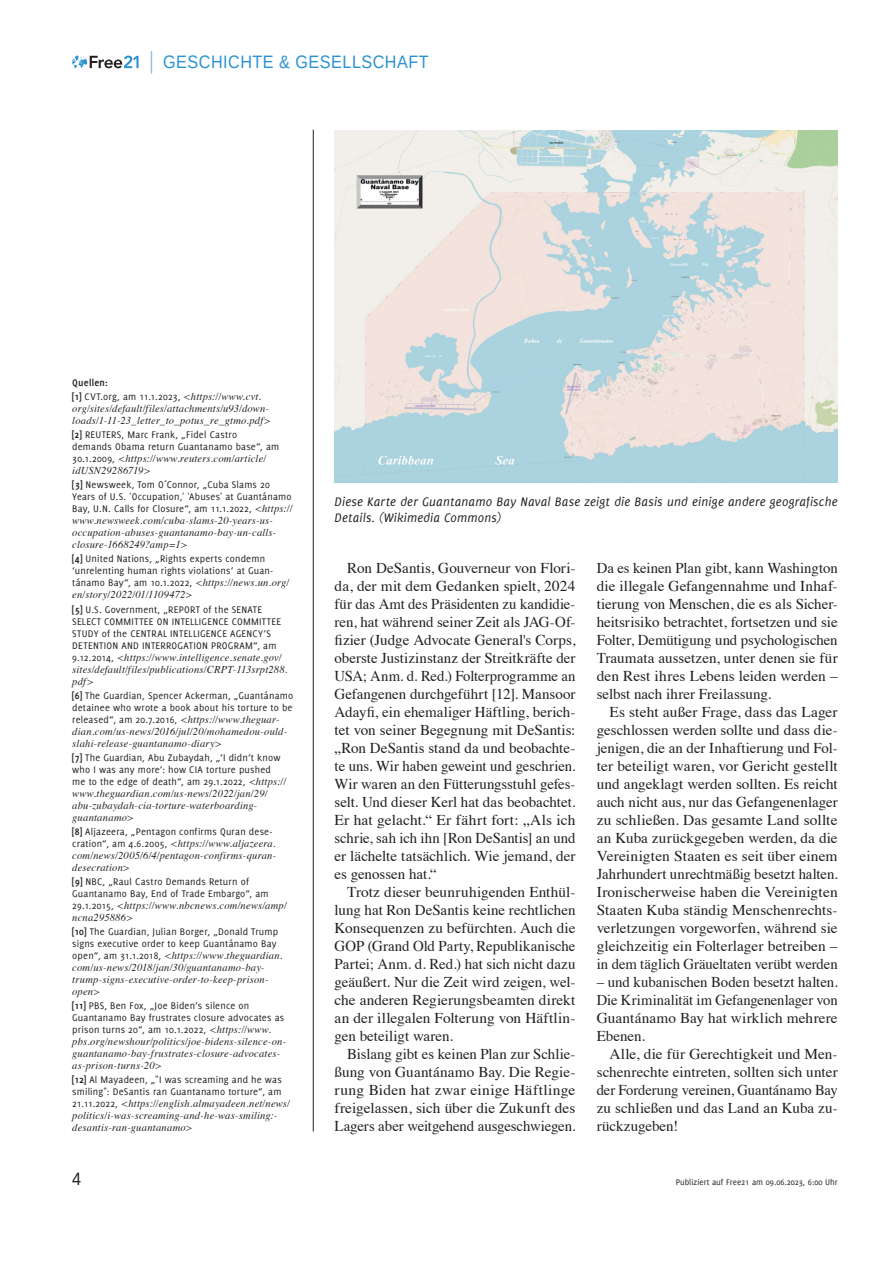
<style>
.page{position:relative;width:893px;height:1263px;background:#fff}
.page>*{position:absolute;margin:0;border:0;box-sizing:border-box;transform-origin:0 0}
.t1{font:18px "Liberation Sans";letter-spacing:.03em;color:#2b93d1;scale:.9 1}
.t2{font:18px "Liberation Sans";color:#231f20;scale:.9 1}
.t3{font:15px/18px "Times";color:#231f20;text-align:justify}
.t4{font:italic 13.5px/15px "Delicious";letter-spacing:.015em;color:#231f20}
.t5{font:10.5px/12px "Delicious";letter-spacing:.015em;color:#231f20}
.t6{font:italic 10.5px/12px "Times";letter-spacing:.02em;color:#231f20}
.t7{font:9px "Delicious";color:#231f20}
.s1{font-weight:700}
.s2{font-family:"Times";font-style:italic}
.s3{font-family:"Delicious";font-style:normal}
</style>
<div class="page">
<svg style="left:72px;top:55px;width:67px;height:13px"></svg>
<svg style="left:151px;top:51px;width:1px;height:23px"></svg>
<img style="left:334px;top:130px;width:504px;height:352px">
<hr style="left:313px;top:130px;width:1px;height:1001px;background:#231f20">
<p class="t1" style="left:163px;top:51px;width:297px">GESCHICHTE &amp; GESELLSCHAFT</p>
<p class="t5" style="left:72px;top:375px;width:190px;line-height:14.1px"><span class="s1">Quellen:<br>[1]</span> CVT.org, am 11.1.2023, <span class="s2">&lt;https://www.cvt.</span></p>
<p class="t6" style="left:72px;top:402px;width:200px">org/sites/default/files/attachments/u93/down&shy;loads/1-11-23_letter_to_potus_re_gtmo.pdf&gt;</p>
<p class="t5" style="left:72px;top:428px;width:208px"><span class="s1">[2]</span> REUTERS, Marc Frank, „Fidel Castro demands Obama return Guantanamo base“, am</p>
<p class="t6" style="left:72px;top:452px;width:196px"><span class="s3">30.1.2009,</span> &lt;https://www.reuters.com/article/ idUSN29286719&gt;</p>
<p class="t5" style="left:72px;top:479px;width:222px"><span class="s1">[3]</span> Newsweek, Tom O´Connor, „Cuba Slams 20<br>Years of U.S. 'Occupation,' 'Abuses' at Guantánamo<br>Bay, U.N. Calls for Closure“, am 11.1.2022, <span class="s2">&lt;https://</span></p>
<p class="t6" style="left:72px;top:514px;width:206px">www.newsweek.com/cuba-slams-20-years-us&shy;occupation-abuses-guantanamo-bay-un-calls&shy;closure-1668249?amp=1&gt;</p>
<p class="t5" style="left:72px;top:553px;width:219px"><span class="s1">[4]</span> United Nations, „Rights experts condemn ‘unrelenting human rights violations’ at Guan&shy;tánamo Bay“, am 10.1.2022, <span class="s2">&lt;https://news.un.org/</span></p>
<p class="t6" style="left:72px;top:588px;width:122px">en/story/2022/01/1109472&gt;</p>
<p class="t5" style="left:72px;top:603px;width:210px"><span class="s1">[5]</span> U.S. Government, „REPORT of the SENATE SELECT COMMITTEE ON INTELLIGENCE COMMITTEE STUDY of the CENTRAL INTELLIGENCE AGENCY’S DETENTION AND INTERROGATION PROGRAM“, am</p>
<p class="t6" style="left:72px;top:650px;width:217px"><span class="s3">9.12.2014,</span> &lt;https://www.intelligence.senate.gov/ sites/default/files/publications/CRPT-113srpt288. pdf&gt;</p>
<p class="t5" style="left:72px;top:689px;width:222px;text-align:justify"><span class="s1">[6]</span> The Guardian, Spencer Ackerman, „Guantánamo detainee who wrote a book about his torture to be released“, am 20.7.2016, <span class="s2">&lt;https://www.theguar-</span></p>
<p class="t6" style="left:72px;top:724px;width:217px">dian.com/us-news/2016/jul/20/mohamedou-ould&shy;slahi-release-guantanamo-diary&gt;</p>
<p class="t5" style="left:72px;top:751px;width:216px"><span class="s1">[7]</span> The Guardian, Abu Zubaydah, „‘I didn’t know who I was any more’: how CIA torture pushed me to the edge of death“, am 29.1.2022, <span class="s2">&lt;https://</span></p>
<p class="t6" style="left:72px;top:787px;width:197px">www.theguardian.com/us-news/2022/jan/29/ abu-zubaydah-cia-torture-waterboarding&shy;guantanamo&gt;</p>
<p class="t5" style="left:72px;top:825px;width:202px"><span class="s1">[8]</span> Aljazeera, „Pentagon confirms Quran dese-</p>
<p class="t6" style="left:72px;top:837px;width:205px;text-align:justify"><span class="s3">cration“, am 4.6.2005,</span> &lt;https://www.aljazeera. com/news/2005/6/4/pentagon-confirms-quran&shy;desecration&gt;</p>
<p class="t5" style="left:72px;top:875px;width:198px"><span class="s1">[9]</span> NBC, „Raul Castro Demands Return of<br>Guantanamo Bay, End of Trade Embargo“, am</p>
<p class="t6" style="left:72px;top:899px;width:216px"><span class="s3">29.1.2015,</span> &lt;https://www.nbcnews.com/news/amp/ ncna295886&gt;</p>
<p class="t5" style="left:72px;top:926px;width:207px"><span class="s1">[10]</span> The Guardian, Julian Borger, „Donald Trump signs executive order to keep Guantánamo Bay</p>
<p class="t6" style="left:72px;top:949px;width:212px"><span class="s3">open“, am 31.1.2018,</span> &lt;https://www.theguardian. com/us-news/2018/jan/30/guantanamo-bay&shy;trump-signs-executive-order-to-keep-prison&shy;open&gt;</p>
<p class="t5" style="left:72px;top:1000px;width:214px"><span class="s1">[11]</span> PBS, Ben Fox, „Joe Biden’s silence on<br>Guantanamo Bay frustrates closure advocates as prison turns 20“, am 10.1.2022, <span class="s2">&lt;https://www.</span></p>
<p class="t6" style="left:72px;top:1035px;width:215px">pbs.org/newshour/politics/joe-bidens-silence-on&shy;guantanamo-bay-frustrates-closure-advocates&shy;as-prison-turns-20&gt;</p>
<p class="t5" style="left:72px;top:1074px;width:211px"><span class="s1">[12]</span> Al Mayadeen, „"I was screaming and he was smiling": DeSantis ran Guantanamo torture“, am</p>
<p class="t6" style="left:72px;top:1097px;width:219px"><span class="s3">21.11.2022,</span> &lt;https://english.almayadeen.net/news/ politics/i-was-screaming-and-he-was-smiling:- desantis-ran-guantanamo&gt;</p>
<p class="t4" style="left:334px;top:495px;width:505px">Diese Karte der Guantanamo Bay Naval Base zeigt die Basis und einige andere geografische<br>Details. (Wikimedia Commons)</p>
<p class="t3" style="left:334px;top:558px;width:242px;text-indent:13px">Ron DeSantis, Gouverneur von Flori&shy;da, der mit dem Gedanken spielt, 2024 für das Amt des Präsidenten zu kandidie&shy;ren, hat während seiner Zeit als JAG-Of&shy;fizier (Judge Advocate General's Corps, oberste Justizinstanz der Streitkräfte der USA; Anm. d. Red.) Folterprogramme an Gefangenen durchgeführt [12]. Mansoor Adayfi, ein ehemaliger Häftling, berich&shy;tet von seiner Begegnung mit DeSantis: „Ron DeSantis stand da und beobachte&shy;te uns. Wir haben geweint und geschrien.<br>Wir waren an den Fütterungsstuhl gefes&shy;selt. Und dieser Kerl hat das beobachtet.<br>Er hat gelacht.“ Er fährt fort: „Als ich schrie, sah ich ihn [Ron DeSantis] an und er lächelte tatsächlich. Wie jemand, der es genossen hat.“</p>
<p class="t3" style="left:334px;top:882px;width:242px;text-indent:13px">Trotz dieser beunruhigenden Enthül&shy;lung hat Ron DeSantis keine rechtlichen Konsequenzen zu befürchten. Auch die GOP (Grand Old Party, Republikanische Partei; Anm. d. Red.) hat sich nicht dazu geäußert. Nur die Zeit wird zeigen, wel&shy;che anderen Regierungsbeamten direkt an der illegalen Folterung von Häftlin&shy;gen beteiligt waren.</p>
<p class="t3" style="left:334px;top:1044px;width:242px;text-indent:13px">Bislang gibt es keinen Plan zur Schlie&shy;ßung von Guantánamo Bay. Die Regie&shy;rung Biden hat zwar einige Häftlinge freigelassen, sich über die Zukunft des Lagers aber weitgehend ausgeschwiegen.</p>
<p class="t3" style="left:597px;top:558px;width:242px">Da es keinen Plan gibt, kann Washington die illegale Gefangennahme und Inhaf&shy;tierung von Menschen, die es als Sicher&shy;heitsrisiko betrachtet, fortsetzen und sie Folter, Demütigung und psychologischen Traumata aussetzen, unter denen sie für den Rest ihres Lebens leiden werden – selbst nach ihrer Freilassung.</p>
<p class="t3" style="left:597px;top:702px;width:242px;text-indent:13px">Es steht außer Frage, dass das Lager geschlossen werden sollte und dass die&shy;jenigen, die an der Inhaftierung und Fol&shy;ter beteiligt waren, vor Gericht gestellt und angeklagt werden sollten. Es reicht auch nicht aus, nur das Gefangenenlager zu schließen. Das gesamte Land sollte an Kuba zurückgegeben werden, da die Vereinigten Staaten es seit über einem Jahrhundert unrechtmäßig besetzt halten.<br>Ironischerweise haben die Vereinigten Staaten Kuba ständig Menschenrechts&shy;verletzungen vorgeworfen, während sie gleichzeitig ein Folterlager betreiben – in dem täglich Gräueltaten verübt werden</p>
<p class="t3" style="left:597px;top:972px;width:242px">– und kubanischen Boden besetzt halten.<br>Die Kriminalität im Gefangenenlager von Guantánamo Bay hat wirklich mehrere Ebenen.</p>
<p class="t3" style="left:597px;top:1044px;width:242px;text-indent:13px">Alle, die für Gerechtigkeit und Men&shy;schenrechte eintreten, sollten sich unter der Forderung vereinen, Guantánamo Bay zu schließen und das Land an Kuba zu&shy;rückzugeben!</p>
<p class="t2" style="left:72px;top:1168px;width:12px">4</p>
<p class="t7" style="left:676px;top:1177px;width:163px">Publiziert auf Free21 am 09.06.2023, 6:00 Uhr</p>
</div>
